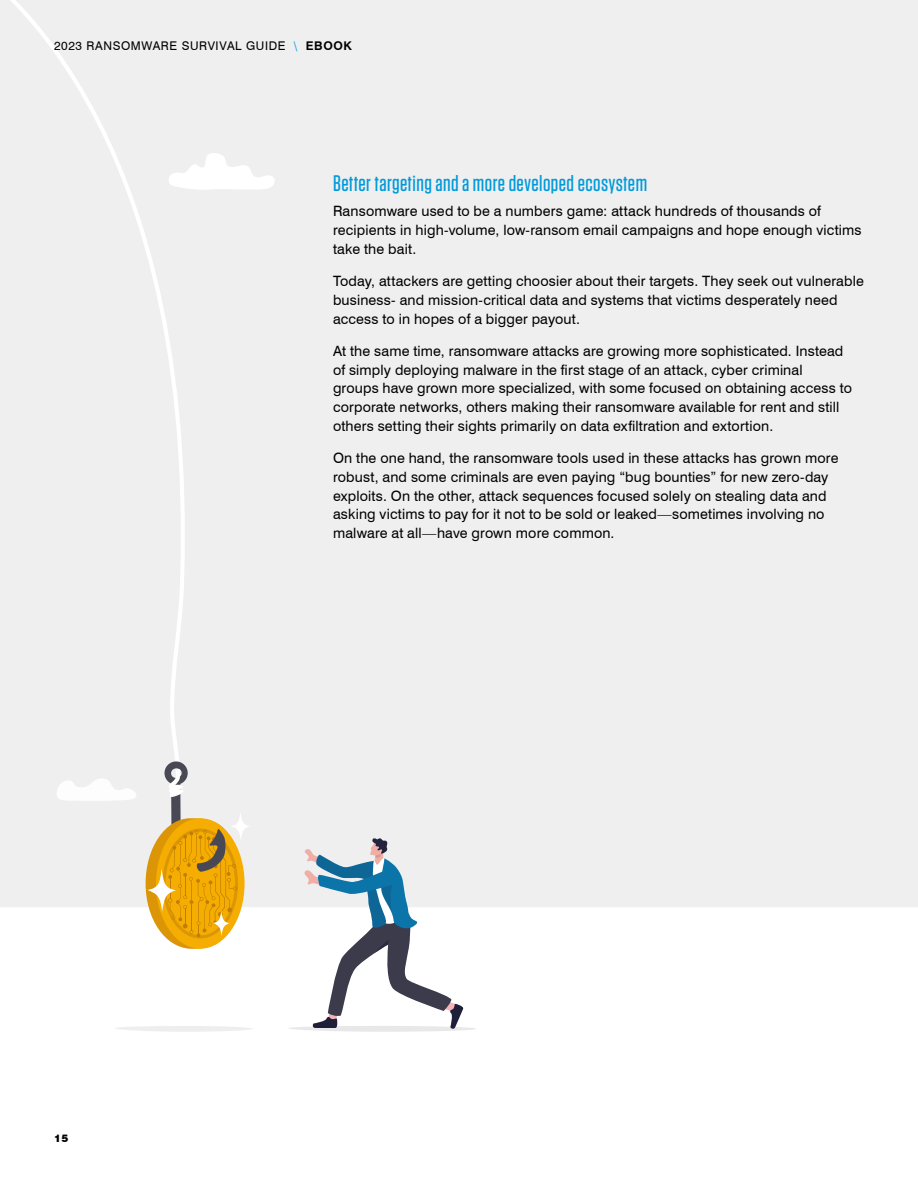
<style>
.page{position:relative;width:918px;height:1188px;background:#fff}
.page>*{position:absolute;margin:0;border:0;box-sizing:border-box;transform-origin:0 0}
.t1{font:500 22.5px "Tungsten";letter-spacing:.02em;color:#009ada}
.t2{font:14.25px/18.8px "Swiss 721 BT";letter-spacing:.01em;color:#000}
.t3{font:12px "Swiss 721 BT";letter-spacing:.05em;color:#000}
.t4{font:900 10.5px "Swiss 721 BT";color:#000}
.s1{color:#009ada}
.s2{font-weight:700}
</style>
<div class="page">
<div style="left:0;top:0;width:918px;height:907px;background:#efeff0"></div>
<div style="left:0;top:0;width:203px;height:783px;background:#efeff0"></div>
<div style="left:156px;top:818px;width:89px;height:131px;background:#f4ad00;border-radius:50%"></div>
<svg style="left:146px;top:761px;width:92px;height:188px"></svg>
<svg style="left:116px;top:1026px;width:136px;height:6px"></svg>
<svg style="left:288px;top:837px;width:188px;height:195px"></svg>
<div style="left:231px;top:811px;width:19px;height:30px;background:linear-gradient(to bottom,#f3f3f4,#f3f3f4);border-radius:50%"></div>
<svg style="left:213px;top:910px;width:17px;height:26px"></svg>
<svg style="left:168px;top:153px;width:108px;height:37px"></svg>
<svg style="left:57px;top:778px;width:79px;height:23px"></svg>
<p class="t3" style="left:54px;top:38px;width:300px">2023 RANSOMWARE SURVIVAL GUIDE <span class="s1">\</span> <span class="s2">EBOOK</span></p>
<p class="t4" style="left:54px;top:1132px;width:16px">15</p>
<h1 class="t1" style="left:333px;top:171px;width:316px">Better targeting and a more developed ecosystem</h1>
<p class="t2" style="left:333px;top:202px;width:530px">Ransomware used to be a numbers game: attack hundreds of thousands of recipients in high-volume, low-ransom email campaigns and hope enough victims take the bait.</p>
<p class="t2" style="left:333px;top:271px;width:532px">Today, attackers are getting choosier about their targets. They seek out vulnerable business- and mission-critical data and systems that victims desperately need access to in hopes of a bigger payout.</p>
<p class="t2" style="left:333px;top:341px;width:520px">At the same time, ransomware attacks are growing more sophisticated. Instead of simply deploying malware in the first stage of an attack, cyber criminal groups have grown more specialized, with some focused on obtaining access to corporate networks, others making their ransomware available for rent and still others setting their sights primarily on data exfiltration and extortion.</p>
<p class="t2" style="left:333px;top:449px;width:507px">On the one hand, the ransomware tools used in these attacks has grown more robust, and some criminals are even paying “bug bounties” for new zero-day exploits. On the other, attack sequences focused solely on stealing data and asking victims to pay for it not to be sold or leaked—sometimes involving no malware at all—have grown more common.</p>
</div>
